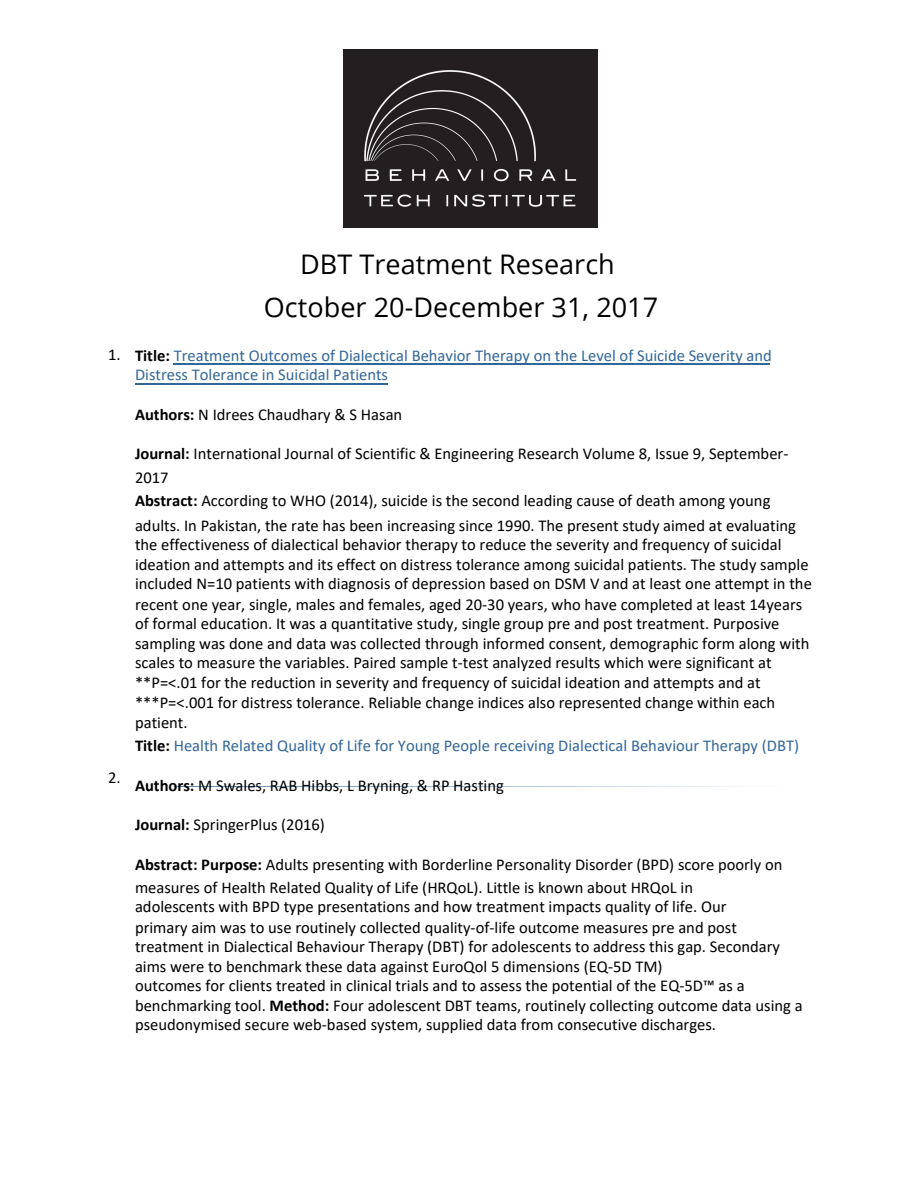
<style>
.page{position:relative;width:918px;height:1188px;background:#fff}
.page>*{position:absolute;margin:0;border:0;box-sizing:border-box;transform-origin:0 0}
.t1{font:27px "Open Sans";color:#000}
.t2{font:16.5px "Calibri";color:#000}
.t3{font:16.5px/19.2px "Calibri";color:#369}
.s1{font-weight:700;color:#000}
.s2{font-weight:700}
</style>
<div class="page">
<svg style="left:174px;top:786px;width:571px;height:1px"></svg>
<hr style="left:174px;top:363px;width:596px;height:1px;background:#369">
<hr style="left:135px;top:383px;width:252px;height:1px;background:#369">
<img style="left:343px;top:50px;width:255px;height:177px">
<p class="t2" style="left:108px;top:348px;width:14px">1.</p>
<p class="t2" style="left:108px;top:770px;width:14px">2.</p>
<p class="t1" style="left:300px;top:245px;width:316px">DBT Treatment Research</p>
<p class="t1" style="left:264px;top:288px;width:396px">October 20-December 31, 2017</p>
<p class="t3" style="left:135px;top:347px;width:638px"><span class="s1">Title:</span> Treatment Outcomes of Dialectical Behavior Therapy on the Level of Suicide Severity and<br>Distress Tolerance in Suicidal Patients</p>
<p class="t2" style="left:135px;top:407px;width:269px"><span class="s2">Authors:</span> N Idrees Chaudhary &amp; S Hasan</p>
<p class="t2" style="left:135px;top:447px;width:655px"><span class="s2">Journal:</span> International Journal of Scientific &amp; Engineering Research Volume 8, Issue 9, September-</p>
<p class="t2" style="left:135px;top:470px;width:35px">2017</p>
<p class="t2" style="left:135px;top:494px;width:637px"><span class="s2">Abstract:</span> According to WHO (2014), suicide is the second leading cause of death among young</p>
<p class="t2" style="left:135px;top:519px;width:662px">adults. In Pakistan, the rate has been increasing since 1990. The present study aimed at evaluating</p>
<p class="t2" style="left:135px;top:538px;width:648px">the effectiveness of dialectical behavior therapy to reduce the severity and frequency of suicidal</p>
<p class="t2" style="left:135px;top:558px;width:675px">ideation and attempts and its effect on distress tolerance among suicidal patients. The study sample</p>
<p class="t2" style="left:135px;top:577px;width:678px">included N=10 patients with diagnosis of depression based on DSM V and at least one attempt in the</p>
<p class="t2" style="left:135px;top:597px;width:669px">recent one year, single, males and females, aged 20-30 years, who have completed at least 14years</p>
<p class="t2" style="left:135px;top:616px;width:646px">of formal education. It was a quantitative study, single group pre and post treatment. Purposive</p>
<p class="t2" style="left:135px;top:637px;width:676px">sampling was done and data was collected through informed consent, demographic form along with</p>
<p class="t2" style="left:135px;top:656px;width:638px">scales to measure the variables. Paired sample t-test analyzed results which were significant at</p>
<p class="t2" style="left:135px;top:676px;width:627px">**P=&lt;.01 for the reduction in severity and frequency of suicidal ideation and attempts and at</p>
<p class="t2" style="left:135px;top:695px;width:642px">***P=&lt;.001 for distress tolerance. Reliable change indices also represented change within each</p>
<p class="t2" style="left:135px;top:715px;width:54px">patient.</p>
<p class="t3" style="left:135px;top:738px;width:666px"><span class="s1">Title:</span> Health Related Quality of Life for Young People receiving Dialectical Behaviour Therapy (DBT)</p>
<p class="t2" style="left:135px;top:778px;width:370px"><span class="s2">Authors:</span> M Swales, RAB Hibbs, L Bryning, &amp; RP Hasting</p>
<p class="t2" style="left:135px;top:818px;width:191px"><span class="s2">Journal:</span> SpringerPlus (2016)</p>
<p class="t2" style="left:135px;top:857px;width:649px"><span class="s2">Abstract: Purpose:</span> Adults presenting with Borderline Personality Disorder (BPD) score poorly on</p>
<p class="t2" style="left:135px;top:881px;width:560px">measures of Health Related Quality of Life (HRQoL). Little is known about HRQoL in</p>
<p class="t2" style="left:135px;top:900px;width:593px">adolescents with BPD type presentations and how treatment impacts quality of life. Our</p>
<p class="t2" style="left:135px;top:920px;width:603px">primary aim was to use routinely collected quality-of-life outcome measures pre and post</p>
<p class="t2" style="left:135px;top:939px;width:647px">treatment in Dialectical Behaviour Therapy (DBT) for adolescents to address this gap. Secondary</p>
<p class="t2" style="left:135px;top:960px;width:529px">aims were to benchmark these data against EuroQol 5 dimensions (EQ-5D TM)</p>
<p class="t2" style="left:135px;top:979px;width:611px">outcomes for clients treated in clinical trials and to assess the potential of the EQ-5D™ as a</p>
<p class="t2" style="left:135px;top:999px;width:669px">benchmarking tool. <span class="s2">Method:</span> Four adolescent DBT teams, routinely collecting outcome data using a</p>
<p class="t2" style="left:135px;top:1018px;width:583px">pseudonymised secure web-based system, supplied data from consecutive discharges.</p>
</div>
